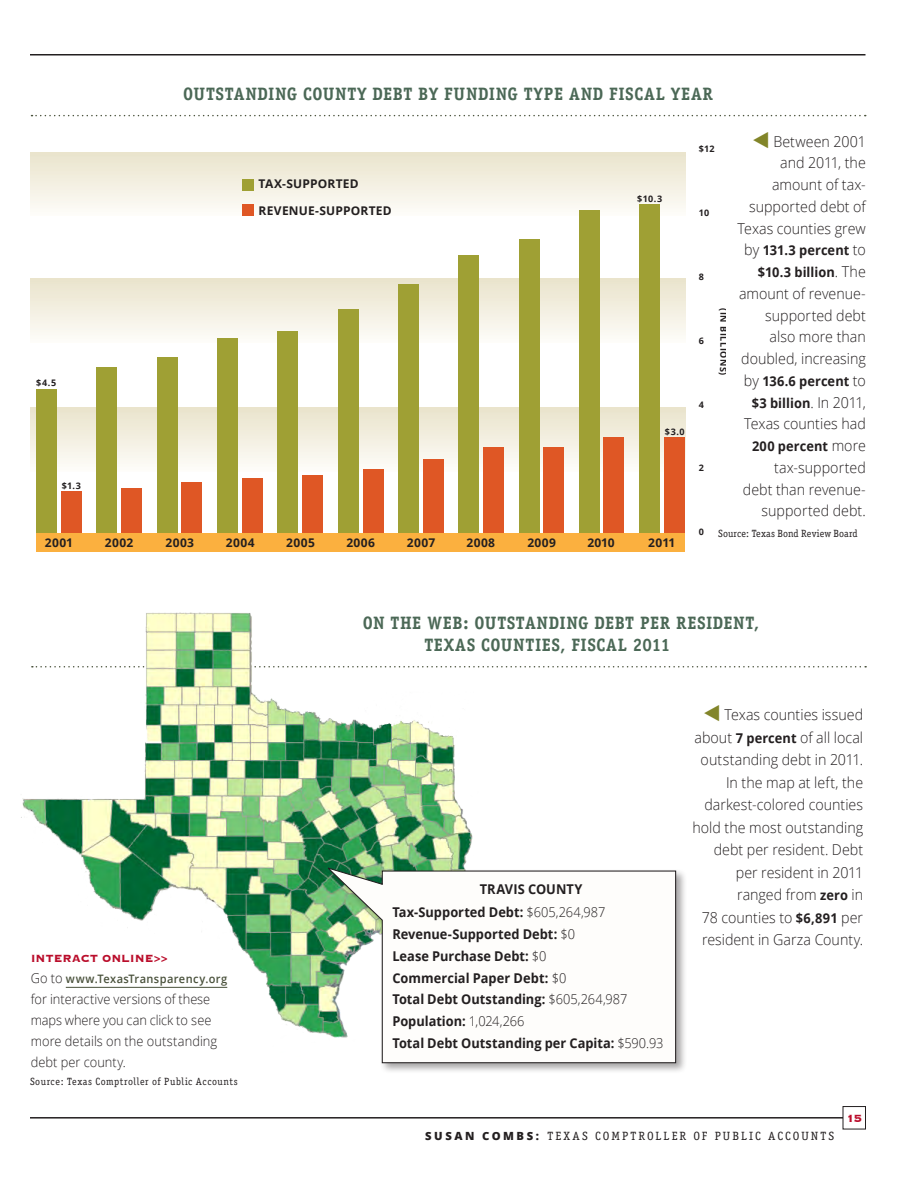
<style>
.page{position:relative;width:918px;height:1188px;background:#fff}
.page>*{position:absolute;margin:0;border:0;box-sizing:border-box;transform-origin:0 0}
.new_debt_graph_title{font:700 18px/22.5px "Officina Serif";letter-spacing:.035em;color:#4b6856;scale:.95 1}
.new_debt_graph_capti{font:300 15px/21.8px "Open Sans";color:#231f20;text-align:right;scale:.95 1}
.new_debt_sidebar_tex{font:700 13.5px "Open Sans";color:#231f20;scale:.95 1}
.new_debt_sidebar_tex-2{font:300 13.5px/21px "Open Sans";color:#231f20;scale:.95 1}
.new_debt_graph_capti-2{font:700 13.5px/21.8px "Open Sans";letter-spacing:.005em;color:#231f20;text-align:right;scale:.95 1}
.new_debt_sidebar_tex-3{font:700 13.5px "Copperplate";color:#ba0d2b;scale:.95 1}
.new_debt_sidebar_tex-4{font:700 13.5px "Copperplate";color:#ba0d2b}
.t1{font:700 12px "Open Sans";letter-spacing:.025em;color:#231f20}
.t2{font:12px "Officina Serif";letter-spacing:.185em;color:#231f20}
.new_debt_sidebar_tex-5{font:600 11.7px "Open Sans";letter-spacing:.04em;color:#49513b;scale:.95 1}
.new_debt_graph_sourc{font:10.5px "Officina Serif";letter-spacing:.04em;color:#231f20;scale:.95 1}
.new_debt_graph_sourc-2{font:10.5px "Officina Serif";letter-spacing:.01em;color:#231f20;scale:.95 1}
.t3{font:700 9px "Open Sans";letter-spacing:.045em;color:#231f20}
.s1{font-weight:300;font-size:15px}
.s2{font-weight:300;font-size:13.5px;color:#231f20}
.s3{font-weight:300}
.s4{font-weight:700;font-size:13.5px}
.s5{font-family:"Open Sans";font-weight:800;font-size:11.25px}
</style>
<div class="page">
<hr style="left:30px;top:54px;width:836px;height:2px;background:#231f20">
<hr style="left:30px;top:1117px;width:834px;height:2px;background:#231f20">
<div style="left:843px;top:1107px;width:23px;height:22px;background:#fff"></div>
<div style="left:843px;top:1106px;width:23px;height:23px;border:1px solid #231f20"></div>
<svg style="left:487px;top:666px;width:379px;height:2px"></svg>
<img style="left:21px;top:612px;width:463px;height:422px">
<div style="left:326px;top:866px;width:361px;height:208px;background:#231f20;opacity:.4"></div>
<svg style="left:324px;top:866px;width:353px;height:198px"></svg>
<svg style="left:32px;top:115px;width:834px;height:1px"></svg>
<div style="left:30px;top:152px;width:655px;height:64px;background:linear-gradient(to bottom,#e9e3cb,#fdfcf9)"></div>
<div style="left:30px;top:279px;width:655px;height:64px;background:linear-gradient(to bottom,#eae4cc,#fdfcf8)"></div>
<div style="left:30px;top:408px;width:655px;height:63px;background:linear-gradient(to bottom,#e9e3cc,#fefdf9)"></div>
<div style="left:664px;top:437px;width:21px;height:96px;background:#df5725"></div>
<div style="left:639px;top:204px;width:21px;height:329px;background:#9fa034"></div>
<div style="left:603px;top:437px;width:21px;height:96px;background:#df5725"></div>
<div style="left:579px;top:210px;width:21px;height:323px;background:#9fa034"></div>
<div style="left:543px;top:447px;width:21px;height:86px;background:#df5725"></div>
<div style="left:519px;top:239px;width:21px;height:294px;background:#9fa034"></div>
<div style="left:483px;top:447px;width:21px;height:86px;background:#df5725"></div>
<div style="left:458px;top:255px;width:21px;height:278px;background:#9fa034"></div>
<div style="left:423px;top:460px;width:21px;height:73px;background:#df5725"></div>
<div style="left:398px;top:284px;width:21px;height:249px;background:#9fa034"></div>
<div style="left:363px;top:469px;width:20px;height:64px;background:#df5725"></div>
<div style="left:338px;top:309px;width:21px;height:224px;background:#9fa034"></div>
<div style="left:302px;top:476px;width:21px;height:57px;background:#df5725"></div>
<div style="left:277px;top:332px;width:21px;height:201px;background:#9fa034"></div>
<div style="left:242px;top:479px;width:21px;height:54px;background:#df5725"></div>
<div style="left:217px;top:338px;width:21px;height:195px;background:#9fa034"></div>
<div style="left:181px;top:482px;width:21px;height:51px;background:#df5725"></div>
<div style="left:157px;top:357px;width:21px;height:176px;background:#9fa034"></div>
<div style="left:121px;top:488px;width:21px;height:45px;background:#df5725"></div>
<div style="left:96px;top:367px;width:21px;height:166px;background:#9fa034"></div>
<div style="left:61px;top:492px;width:21px;height:41px;background:#df5725"></div>
<div style="left:36px;top:389px;width:21px;height:144px;background:#9fa034"></div>
<div style="left:242px;top:204px;width:12px;height:12px;background:#df5725"></div>
<div style="left:242px;top:179px;width:12px;height:12px;background:#9fa034"></div>
<div style="left:36px;top:533px;width:649px;height:19px;background:#fbb03f"></div>
<hr style="left:66px;top:987px;width:161px;height:1px;background:#49513b">
<p class="new_debt_graph_title" style="left:183px;top:82px;width:559px">OUTSTANDING COUNTY DEBT BY FUNDING TYPE AND FISCAL YEAR</p>
<p class="t3" style="left:36px;top:376px;width:22px">$4.5</p>
<p class="t3" style="left:62px;top:480px;width:21px">$1.3</p>
<p class="t1" style="left:258px;top:175px;width:102px">TAX-SUPPORTED</p>
<p class="t1" style="left:258px;top:202px;width:135px">REVENUE-SUPPORTED</p>
<p class="t3" style="left:637px;top:192px;width:27px">$10.3</p>
<p class="t3" style="left:665px;top:425px;width:21px">$3.0</p>
<p class="t1" style="left:45px;top:534px;width:30px">2001</p>
<p class="t1" style="left:105px;top:534px;width:30px">2002</p>
<p class="t1" style="left:166px;top:534px;width:30px">2003</p>
<p class="t1" style="left:226px;top:534px;width:30px">2004</p>
<p class="t1" style="left:286px;top:534px;width:30px">2005</p>
<p class="t1" style="left:346px;top:534px;width:30px">2006</p>
<p class="t1" style="left:407px;top:534px;width:30px">2007</p>
<p class="t1" style="left:466px;top:534px;width:30px">2008</p>
<p class="t1" style="left:527px;top:534px;width:30px">2009</p>
<p class="t1" style="left:587px;top:535px;width:29px">2010</p>
<p class="t1" style="left:648px;top:535px;width:29px">2011</p>
<p class="new_debt_graph_capti" style="left:738px;top:130px;width:137px">Between 2001<br>and 2011, the amount of tax&shy;supported debt of<br>Texas counties grew</p>
<p class="new_debt_graph_capti-2" style="left:744px;top:239px;width:130px"><span class="s1">by</span> 131.3 percent <span class="s1">to </span>$10.3 billion<span class="s1">. The</span></p>
<p class="new_debt_graph_capti" style="left:739px;top:282px;width:135px">amount of revenue&shy;supported debt also more than doubled, increasing</p>
<p class="new_debt_graph_capti-2" style="left:744px;top:370px;width:130px;text-align:center"><span class="s1">by</span> 136.6 percent <span class="s1">to </span>$3 billion<span class="s1">. In 2011,</span></p>
<p class="new_debt_graph_capti" style="left:744px;top:413px;width:130px">Texas counties had</p>
<p class="new_debt_graph_capti-2" style="left:752px;top:435px;width:121px">200 percent <span class="s1">more</span></p>
<p class="new_debt_graph_capti" style="left:743px;top:456px;width:131px">tax-supported debt than revenue&shy;supported debt.</p>
<p class="new_debt_graph_sourc-2" style="left:718px;top:527px;width:148px">Source: Texas Bond Review Board</p>
<p class="t3" style="left:699px;top:142px;width:17px">$12</p>
<p class="t3" style="left:699px;top:206px;width:12px">10</p>
<p class="t3" style="left:699px;top:270px;width:7px">8</p>
<p class="t3" style="left:730px;top:308px;width:68px;rotate:90deg">(IN BILLIONS)</p>
<p class="t3" style="left:699px;top:334px;width:7px">6</p>
<p class="t3" style="left:699px;top:398px;width:7px">4</p>
<p class="t3" style="left:699px;top:462px;width:7px">2</p>
<p class="t3" style="left:699px;top:526px;width:7px">0</p>
<p class="new_debt_sidebar_tex-3" style="left:31px;top:950px;width:146px">INTERACT ONLINE&gt;&gt;</p>
<p class="new_debt_sidebar_tex-5" style="left:31px;top:971px;width:208px"><span class="s2">Go to</span> www.TexasTransparency.org</p>
<p class="new_debt_sidebar_tex-2" style="left:31px;top:988px;width:198px">for interactive versions of these maps where you can click to see more details on the outstanding debt per county.</p>
<p class="new_debt_graph_sourc" style="left:30px;top:1075px;width:220px">Source: Texas Comptroller of Public Accounts</p>
<p class="new_debt_graph_title" style="left:424px;top:611px;width:354px;text-indent:-62px">ON THE WEB: OUTSTANDING DEBT PER RESIDENT,<br>TEXAS COUNTIES, FISCAL 2011</p>
<p class="new_debt_sidebar_tex" style="left:480px;top:880px;width:110px">TRAVIS COUNTY</p>
<p class="new_debt_sidebar_tex" style="left:392px;top:903px;width:226px">Tax-Supported Debt: <span class="s3">$605,264,987</span></p>
<p class="new_debt_sidebar_tex" style="left:392px;top:925px;width:194px">Revenue-Supported Debt: <span class="s3">$0</span></p>
<p class="new_debt_sidebar_tex" style="left:392px;top:947px;width:164px">Lease Purchase Debt: <span class="s3">$0</span></p>
<p class="new_debt_sidebar_tex" style="left:392px;top:968px;width:185px">Commercial Paper Debt: <span class="s3">$0</span></p>
<p class="new_debt_sidebar_tex" style="left:392px;top:990px;width:249px">Total Debt Outstanding: <span class="s3">$605,264,987</span></p>
<p class="new_debt_sidebar_tex" style="left:392px;top:1012px;width:141px">Population: <span class="s3">1,024,266</span></p>
<p class="new_debt_sidebar_tex" style="left:392px;top:1034px;width:287px">Total Debt Outstanding per Capita: <span class="s3">$590.93</span></p>
<p class="new_debt_graph_capti" style="left:725px;top:704px;width:147px">Texas counties issued</p>
<p class="new_debt_graph_capti" style="left:693px;top:726px;width:181px;line-height:22.5px">about <span class="s4">7 percent</span> of all local outstanding debt in 2011.<br>In the map at left, the darkest-colored counties hold the most outstanding debt per resident. Debt per resident in 2011 ranged from <span class="s4">zero</span> in<br>78 counties to <span class="s4">$6,891</span> per resident in Garza County.</p>
<p class="new_debt_sidebar_tex-4" style="left:846px;top:1109px;width:17px">15</p>
<p class="t2" style="left:425px;top:1129px;width:410px"><span class="s5">SUSAN COMBS:</span> TEXAS COMPTROLLER OF PUBLIC ACCOUNTS</p>
</div>
